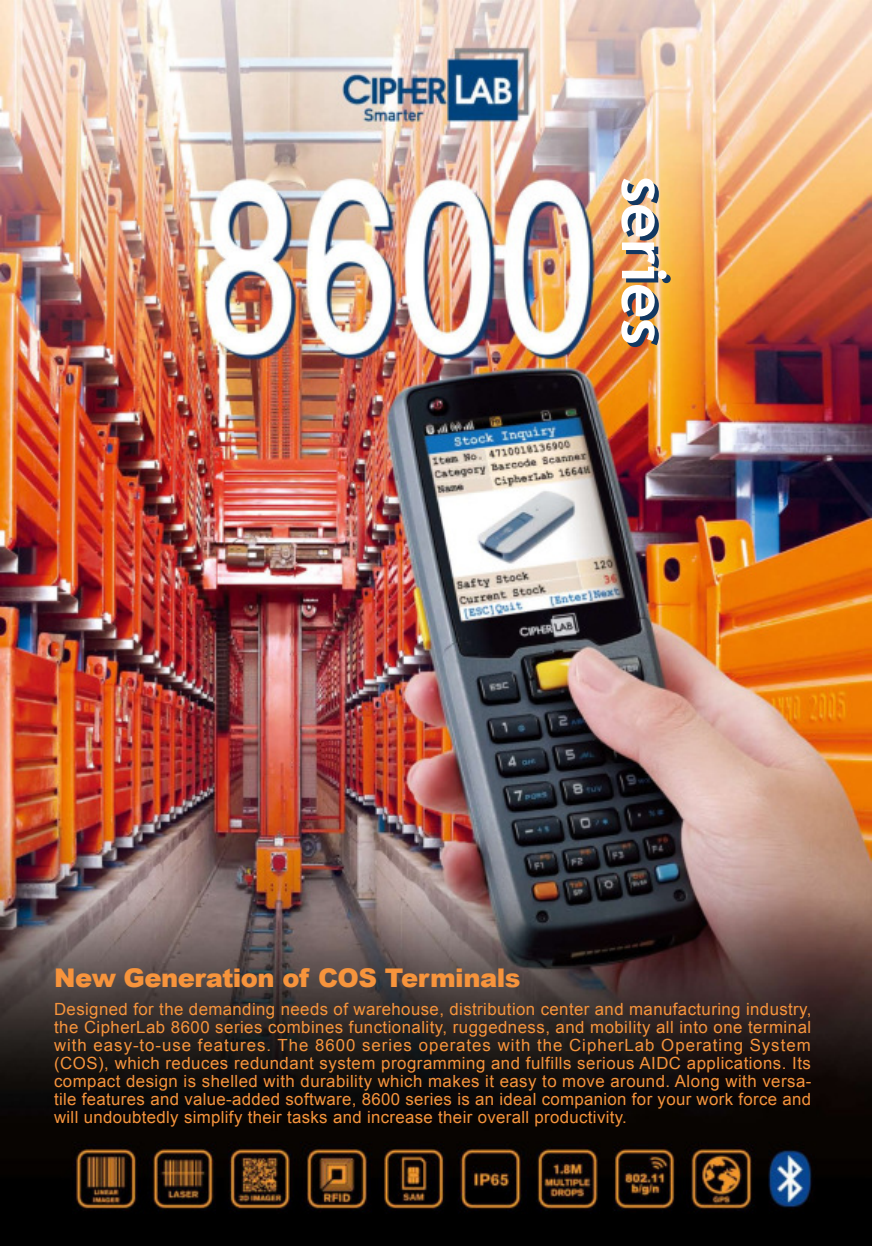
<style>
.page{position:relative;width:872px;height:1246px;background:#fff}
.page>*{position:absolute;margin:0;border:0;box-sizing:border-box;transform-origin:0 0}
.t1{font:700 61.5px "Trebuchet MS";color:#123862}
.t2{font:900 25.8px "Arial";letter-spacing:-.02em;color:#f7943c}
.t3{font:16.8px/18px "Arial";letter-spacing:.02em;color:#f7943c;text-align:justify}
</style>
<div class="page">
<img style="left:0;top:0;width:872px;height:1246px">
<h1 class="t1" style="left:683px;top:181px;width:170px;rotate:90deg">series</h1>
<h2 class="t2" style="left:54px;top:963px;width:468px">New Generation of COS Terminals</h2>
<p class="t3" style="left:54px;top:1002px;width:759px">Designed for the demanding needs of warehouse, distribution center and manufacturing industry, the CipherLab 8600 series combines functionality, ruggedness, and mobility all into one terminal with easy-to-use features. The 8600 series operates with the CipherLab Operating System (COS), which reduces redundant system programming and fulfills serious AIDC applications. Its compact design is shelled with durability which makes it easy to move around. Along with versa&shy;tile features and value-added software, 8600 series is an ideal companion for your work force and will undoubtedly simplify their tasks and increase their overall productivity.</p>
</div>
